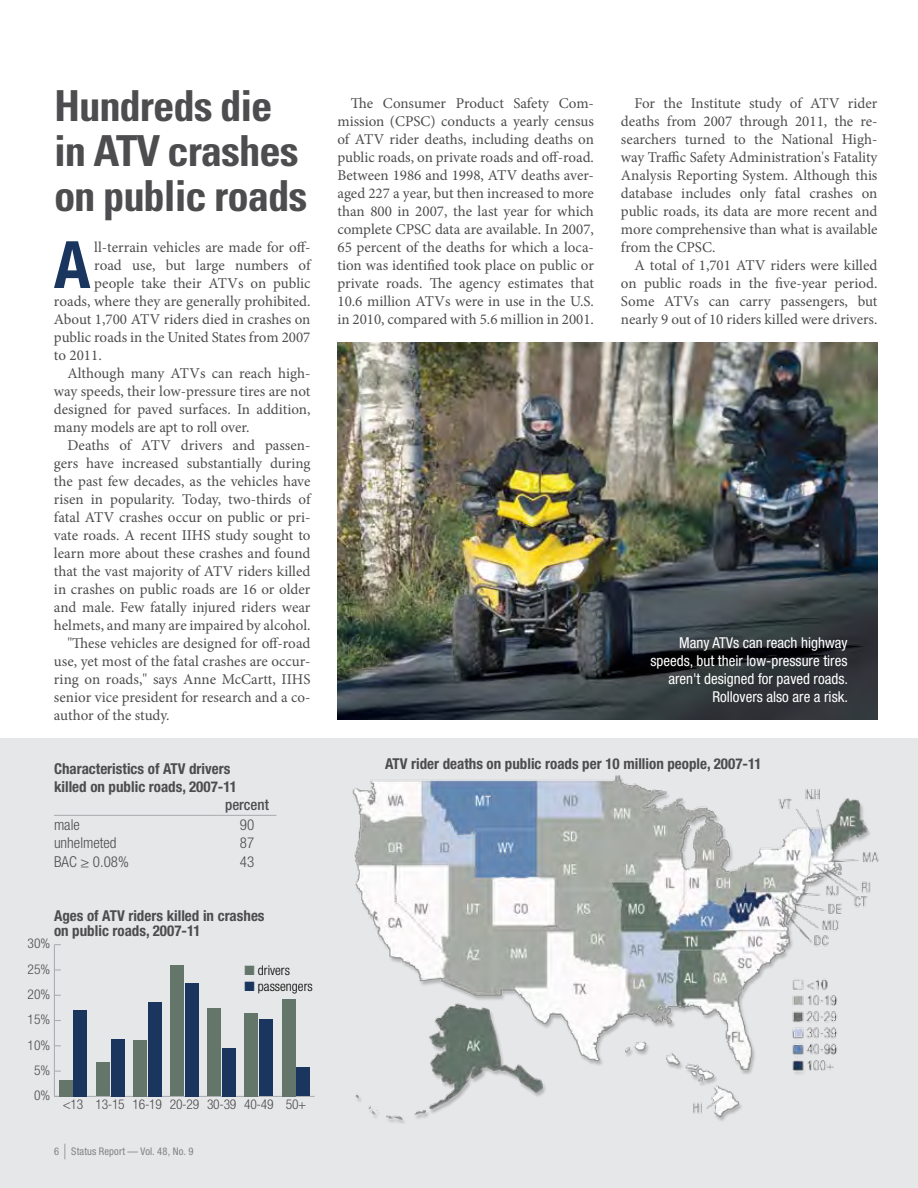
<style>
.page{position:relative;width:918px;height:1188px;background:#fff}
.page>*{position:absolute;margin:0;border:0;box-sizing:border-box;transform-origin:0 0}
.t1{font:700 condensed 65.4px "Helvetica Neue LT Pro";color:#1a365f}
.t2{font:700 condensed 42.75px/45px "Univers LT Std";letter-spacing:-.025em;color:#4d4d4f}
.t3{font:15px/18px "Minion Pro";color:#4d4d4f;text-align:justify}
.t4{font:700 condensed 15px/18px "Helvetica Neue LT Pro";color:#4d4d4f}
.t5{font:condensed 15px/18px "Helvetica Neue LT Pro";color:#fff;text-align:right}
.t6{font:300 condensed 15px "Helvetica Neue LT Pro";color:#4d4d4f}
.t7{font:500 condensed 15px "Helvetica Neue LT Pro";color:#4d4d4f}
.t8{font:300 condensed 13.5px "Helvetica Neue LT Pro";letter-spacing:-.02em;color:#4d4d4f}
.t9{font:300 condensed 13.5px "Helvetica Neue LT Pro";color:#000}
.t10{font:condensed 10.5px "Helvetica Neue LT Pro";letter-spacing:.015em;color:#808285}
.s1{color:#64766a}
.s2{color:#1a365f}
.s3{font-size:21px}
</style>
<div class="page">
<div style="left:0;top:738px;width:918px;height:450px;background:#e6e7e8"></div>
<img style="left:338px;top:342px;width:540px;height:378px">
<hr style="left:54px;top:815px;width:164px;height:1px;background:#a7a9ac">
<hr style="left:218px;top:815px;width:58px;height:1px;background:#a7a9ac">
<hr style="left:54px;top:1096px;width:261px;height:1px;background:#a7a9ac">
<hr style="left:54px;top:945px;width:1px;height:151px;background:#a7a9ac">
<div style="left:74px;top:1010px;width:13px;height:86px;background:#1a365f"></div>
<div style="left:111px;top:1039px;width:13px;height:57px;background:#1a365f"></div>
<div style="left:148px;top:1002px;width:13px;height:94px;background:#1a365f"></div>
<div style="left:185px;top:983px;width:14px;height:113px;background:#1a365f"></div>
<div style="left:222px;top:1048px;width:14px;height:48px;background:#1a365f"></div>
<div style="left:260px;top:1020px;width:13px;height:76px;background:#1a365f"></div>
<div style="left:297px;top:1068px;width:13px;height:28px;background:#1a365f"></div>
<div style="left:59px;top:1080px;width:13px;height:16px;background:#64766a"></div>
<div style="left:96px;top:1063px;width:13px;height:33px;background:#64766a"></div>
<div style="left:133px;top:1040px;width:14px;height:56px;background:#64766a"></div>
<div style="left:170px;top:965px;width:14px;height:131px;background:#64766a"></div>
<div style="left:208px;top:1008px;width:13px;height:88px;background:#64766a"></div>
<div style="left:245px;top:1013px;width:13px;height:83px;background:#64766a"></div>
<div style="left:282px;top:999px;width:13px;height:97px;background:#64766a"></div>
<img style="left:352px;top:775px;width:527px;height:348px">
<h2 class="t2" style="left:54px;top:83px;width:255px">Hundreds die in ATV crashes on public roads</h2>
<h1 class="t1" style="left:54px;top:225px;width:38px">A</h1>
<p class="t3" style="left:94px;top:238px;width:218px">ll-terrain vehicles are made for off-</p>
<p class="t3" style="left:94px;top:256px;width:218px">road use, but large numbers of</p>
<p class="t3" style="left:94px;top:274px;width:218px">people take their ATVs on public</p>
<p class="t3" style="left:54px;top:292px;width:258px">roads, where they are generally prohibited.</p>
<p class="t3" style="left:54px;top:310px;width:258px">About 1,700 ATV riders died in crashes on</p>
<p class="t3" style="left:54px;top:328px;width:258px">public roads in the United States from 2007</p>
<p class="t3" style="left:54px;top:346px;width:49px">to 2011.</p>
<p class="t3" style="left:67px;top:364px;width:245px">Although many ATVs can reach high-</p>
<p class="t3" style="left:54px;top:382px;width:258px">way speeds, their low-pressure tires are not</p>
<p class="t3" style="left:54px;top:400px;width:258px">designed for paved surfaces. In addition,</p>
<p class="t3" style="left:54px;top:418px;width:197px">many models are apt to roll over.</p>
<p class="t3" style="left:67px;top:436px;width:245px">Deaths of ATV drivers and passen-</p>
<p class="t3" style="left:54px;top:454px;width:258px">gers have increased substantially during</p>
<p class="t3" style="left:54px;top:472px;width:258px">the past few decades, as the vehicles have</p>
<p class="t3" style="left:54px;top:490px;width:258px">risen in popularity. Today, two-thirds of</p>
<p class="t3" style="left:54px;top:508px;width:258px">fatal ATV crashes occur on public or pri-</p>
<p class="t3" style="left:54px;top:526px;width:258px">vate roads. A recent IIHS study sought to</p>
<p class="t3" style="left:54px;top:544px;width:258px">learn more about these crashes and found</p>
<p class="t3" style="left:54px;top:562px;width:258px">that the vast majority of ATV riders killed</p>
<p class="t3" style="left:54px;top:580px;width:258px">in crashes on public roads are 16 or older</p>
<p class="t3" style="left:54px;top:598px;width:258px">and male. Few fatally injured riders wear</p>
<p class="t3" style="left:54px;top:616px;width:258px">helmets, and many are impaired by alcohol.</p>
<p class="t3" style="left:67px;top:634px;width:245px">"These vehicles are designed for off-road</p>
<p class="t3" style="left:54px;top:652px;width:258px">use, yet most of the fatal crashes are occur-</p>
<p class="t3" style="left:54px;top:670px;width:258px">ring on roads," says Anne McCartt, IIHS</p>
<p class="t3" style="left:54px;top:688px;width:258px">senior vice president for research and a co-</p>
<p class="t3" style="left:54px;top:706px;width:117px">author of the study.</p>
<p class="t4" style="left:54px;top:759px;width:185px">Characteristics of ATV drivers killed on public roads, 2007-11</p>
<p class="t7" style="left:225px;top:796px;width:45px">percent</p>
<p class="t6" style="left:54px;top:816px;width:27px">male</p>
<p class="t6" style="left:240px;top:816px;width:16px">90</p>
<p class="t6" style="left:54px;top:834px;width:64px">unhelmeted</p>
<p class="t6" style="left:240px;top:834px;width:16px">87</p>
<p class="t6" style="left:54px;top:853px;width:76px">BAC ≥ 0.08%</p>
<p class="t6" style="left:240px;top:853px;width:16px">43</p>
<p class="t4" style="left:54px;top:908px;width:212px;line-height:15px">Ages of ATV riders killed in crashes on public roads, 2007-11</p>
<p class="t8" style="left:28px;top:936px;width:24px">30%</p>
<p class="t8" style="left:28px;top:961px;width:24px">25%</p>
<p class="t8" style="left:28px;top:986px;width:24px">20%</p>
<p class="t8" style="left:28px;top:1012px;width:24px">15%</p>
<p class="t8" style="left:28px;top:1037px;width:24px">10%</p>
<p class="t8" style="left:34px;top:1062px;width:18px">5%</p>
<p class="t8" style="left:34px;top:1088px;width:18px">0%</p>
<p class="t9" style="left:244px;top:962px;width:47px"><span class="s1">■</span> drivers</p>
<p class="t9" style="left:244px;top:978px;width:70px"><span class="s2">■</span> passengers</p>
<p class="t8" style="left:63px;top:1097px;width:245px">&lt;13 13-15 16-19 20-29 30-39 40-49 50+</p>
<p class="t10" style="left:54px;top:1145px;width:141px">6 <span class="s3">|</span> Status Report — Vol. 48, No. 9</p>
<p class="t3" style="left:337px;top:94px;width:258px;text-indent:14px">The Consumer Product Safety Com&shy;mission (CPSC) conducts a yearly census of ATV rider deaths, including deaths on public roads, on private roads and off-road.<br>Between 1986 and 1998, ATV deaths aver&shy;aged 227 a year, but then increased to more than 800 in 2007, the last year for which complete CPSC data are available. In 2007, 65 percent of the deaths for which a loca&shy;tion was identified took place on public or private roads. The agency estimates that 10.6 million ATVs were in use in the U.S. in 2010, compared with 5.6 million in 2001.</p>
<p class="t3" style="left:621px;top:94px;width:258px;text-indent:14px">For the Institute study of ATV rider deaths from 2007 through 2011, the re&shy;searchers turned to the National High&shy;way Traffic Safety Administration's Fatality Analysis Reporting System. Although this database includes only fatal crashes on public roads, its data are more recent and more comprehensive than what is available from the CPSC.</p>
<p class="t3" style="left:621px;top:256px;width:258px;text-indent:14px">A total of 1,701 ATV riders were killed on public roads in the five-year period.<br>Some ATVs can carry passengers, but nearly 9 out of 10 riders killed were drivers.</p>
<p class="t5" style="left:651px;top:634px;width:199px">Many ATVs can reach highway speeds, but their low-pressure tires aren't designed for paved roads.<br>Rollovers also are a risk.</p>
<p class="t4" style="left:385px;top:754px;width:378px">ATV rider deaths on public roads per 10 million people, 2007-11</p>
</div>
